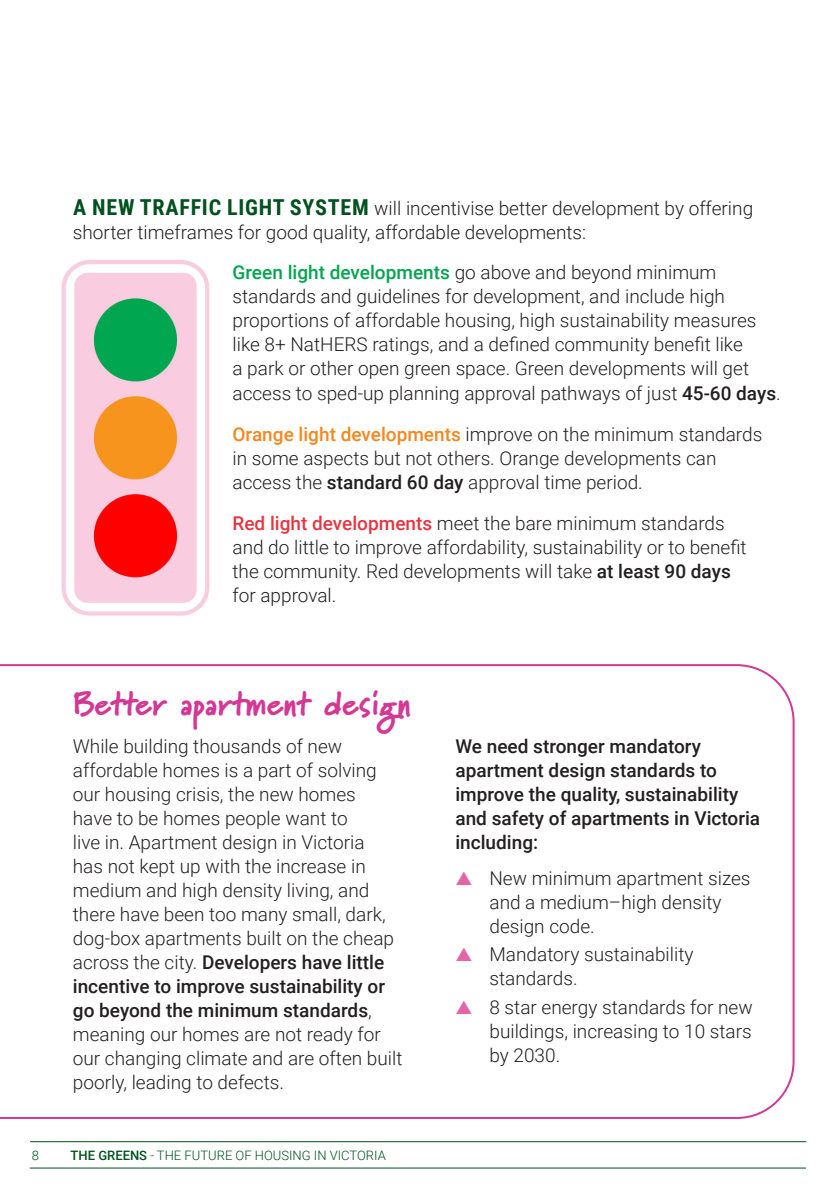
<style>
.page{position:relative;width:840px;height:1191px;background:#fff}
.page>*{position:absolute;margin:0;border:0;box-sizing:border-box;transform-origin:0 0}
.PINK_HANDWRITING{font:900 34px "Marydale";color:#d33895}
.BODY_TEXT{font:300 19px/24px "Roboto";color:#231f20}
.BODY_TEXT-2{font:500 19px/24px "Roboto";color:#231f20}
.t1{font:300 13px "Roboto";color:#00511f}
.s1{font-family:"Roboto Condensed";font-weight:700;font-size:22px;color:#00511f}
.s2{font-weight:500;color:#00a54f}
.s3{font-weight:500}
.s4{font-weight:500;color:#f5871f}
.s5{font-weight:500;color:#e53543}
.s6{color:#e365a6}
</style>
<div class="page">
<hr style="left:30px;top:1167px;width:775px;height:1px;background:#00511f">
<hr style="left:30px;top:1141px;width:775px;height:1px;background:#00511f">
<svg style="left:0;top:664px;width:794px;height:455px"></svg>
<img style="left:61px;top:260px;width:149px;height:356px">
<p class="BODY_TEXT" style="left:73px;top:196px;width:681px"><span class="s1">A NEW TRAFFIC LIGHT SYSTEM</span> will incentivise better development by offering shorter timeframes for good quality, affordable developments:</p>
<p class="BODY_TEXT" style="left:232px;top:260px;width:549px"><span class="s2">Green light developments</span> go above and beyond minimum standards and guidelines for development, and include high proportions of affordable housing, high sustainability measures like 8+ NatHERS ratings, and a defined community benefit like<br>a park or other open green space. Green developments will get access to sped-up planning approval pathways of just <span class="s3">45-60 days</span>.</p>
<p class="BODY_TEXT" style="left:232px;top:421px;width:531px"><span class="s4">Orange light developments</span> improve on the minimum standards in some aspects but not others. Orange developments can access the <span class="s3">standard 60 day</span> approval time period.</p>
<p class="BODY_TEXT" style="left:232px;top:510px;width:515px"><span class="s5">Red light developments</span> meet the bare minimum standards and do little to improve affordability, sustainability or to benefit the community. Red developments will take <span class="s3">at least 90 days </span>for approval.</p>
<p class="PINK_HANDWRITING" style="left:73px;top:683px;width:339px">Better apartment design</p>
<p class="BODY_TEXT" style="left:73px;top:733px;width:331px">While building thousands of new affordable homes is a part of solving our housing crisis, the new homes<br>have to be homes people want to<br>live in. Apartment design in Victoria<br>has not kept up with the increase in medium and high density living, and there have been too many small, dark, dog-box apartments built on the cheap across the city. <span class="s3">Developers have little incentive to improve sustainability or go beyond the minimum standards</span>, meaning our homes are not ready for our changing climate and are often built poorly, leading to defects.</p>
<p class="BODY_TEXT-2" style="left:455px;top:733px;width:306px">We need stronger mandatory apartment design standards to improve the quality, sustainability and safety of apartments in Victoria including:</p>
<p class="BODY_TEXT" style="left:489px;top:865px;width:262px;text-indent:-34px"><span class="s6">▲</span> New minimum apartment sizes and a medium–high density design code.</p>
<p class="BODY_TEXT" style="left:489px;top:941px;width:205px;text-indent:-34px"><span class="s6">▲</span> Mandatory sustainability standards.</p>
<p class="BODY_TEXT" style="left:489px;top:994px;width:265px;text-align:justify;text-indent:-34px"><span class="s6">▲</span> 8 star energy standards for new buildings, increasing to 10 stars by 2030.</p>
<p class="t1" style="left:32px;top:1146px;width:9px">8</p>
<p class="t1" style="left:71px;top:1146px;width:316px"><span class="s3">THE GREENS</span> - THE FUTURE OF HOUSING IN VICTORIA</p>
</div>
